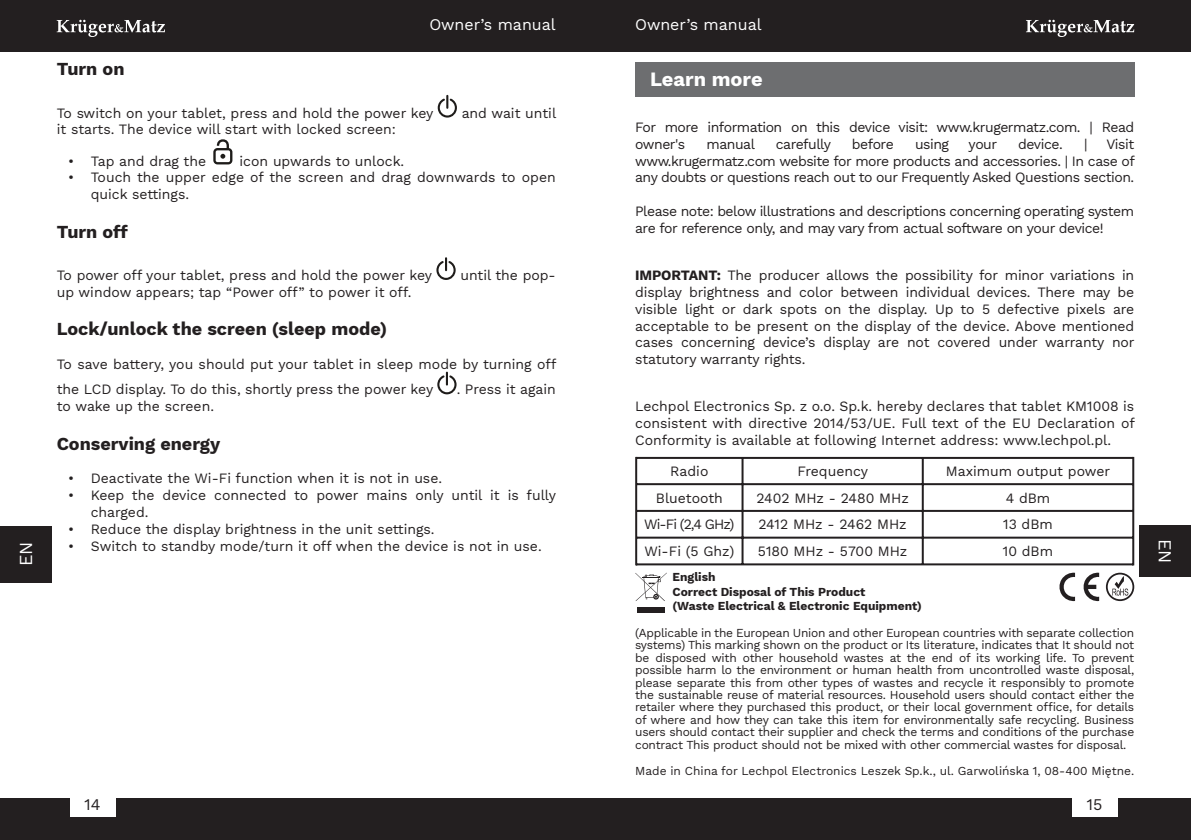
<style>
.page{position:relative;width:1191px;height:840px;background:#fff}
.page>*{position:absolute;margin:0;border:0;box-sizing:border-box;transform-origin:0 0}
.t1{font:700 20px "Work Sans";color:#fff}
.t2{font:700 18px "Work Sans";color:#231f20}
.t3{font:18px "Work Sans";color:#fff}
.t4{font:16px "Work Sans";color:#fff}
.t5{font:16px "Work Sans";color:#231f20}
.t6{font:14px/16.8px "Work Sans";color:#231f20}
.t7{font:14px/16.8px "Work Sans";letter-spacing:-.035em;color:#231f20}
.t8{font:12px/12.4px "Work Sans";letter-spacing:-.015em;color:#231f20;text-align:justify}
.t9{font:700 12px/14.4px "Work Sans";color:#231f20}
.s1{font-weight:700}
</style>
<div class="page">
<div style="left:0;top:525px;width:51px;height:57px;background:#231f20"></div>
<div style="left:595px;top:798px;width:596px;height:41px;background:#231f20"></div>
<div style="left:0;top:798px;width:595px;height:41px;background:#231f20"></div>
<div style="left:595px;top:0;width:596px;height:51px;background:#231f20"></div>
<div style="left:0;top:0;width:595px;height:51px;background:#231f20"></div>
<svg style="left:57px;top:20px;width:108px;height:17px"></svg>
<svg style="left:1026px;top:20px;width:108px;height:17px"></svg>
<div style="left:70px;top:793px;width:45px;height:23px;background:#fff"></div>
<div style="left:1071px;top:793px;width:46px;height:23px;background:#fff"></div>
<div style="left:1140px;top:525px;width:51px;height:51px;background:#231f20"></div>
<svg style="left:438px;top:95px;width:19px;height:22px"></svg>
<svg style="left:213px;top:139px;width:19px;height:25px"></svg>
<svg style="left:436px;top:257px;width:20px;height:23px"></svg>
<svg style="left:437px;top:371px;width:19px;height:23px"></svg>
<div style="left:635px;top:62px;width:499px;height:34px;background:#6d6e70"></div>
<div style="left:637px;top:606px;width:27px;height:6px;background:#231f20"></div>
<svg style="left:635px;top:572px;width:32px;height:28px"></svg>
<svg style="left:1106px;top:572px;width:28px;height:28px"></svg>
<svg style="left:1059px;top:572px;width:40px;height:29px"></svg>
<hr style="left:635px;top:456px;width:2px;height:109px;background:#231f20">
<hr style="left:1132px;top:456px;width:2px;height:109px;background:#231f20">
<hr style="left:741px;top:457px;width:2px;height:107px;background:#231f20">
<hr style="left:921px;top:457px;width:2px;height:107px;background:#231f20">
<hr style="left:636px;top:456px;width:497px;height:2px;background:#231f20">
<hr style="left:636px;top:483px;width:497px;height:2px;background:#231f20">
<hr style="left:636px;top:509px;width:497px;height:2px;background:#231f20">
<hr style="left:636px;top:536px;width:497px;height:2px;background:#231f20">
<hr style="left:636px;top:563px;width:497px;height:2px;background:#231f20">
<p class="t3" style="left:15px;top:566px;width:26px;rotate:-90deg">EN</p>
<p class="t4" style="left:429px;top:15px;width:128px">Owner’s manual</p>
<p class="t4" style="left:635px;top:15px;width:128px">Owner’s manual</p>
<p class="t2" style="left:57px;top:58px;width:69px">Turn on</p>
<p class="t6" style="left:57px;top:104px;width:378px">To switch on your tablet, press and hold the power key</p>
<p class="t6" style="left:462px;top:104px;width:96px">and wait until</p>
<p class="t6" style="left:57px;top:121px;width:341px">it starts. The device will start with locked screen:</p>
<p class="t6" style="left:68px;top:152px;width:140px">• Tap and drag the</p>
<p class="t6" style="left:239px;top:152px;width:166px">icon upwards to unlock.</p>
<p class="t6" style="left:91px;top:169px;width:466px;text-indent:-23px">• Touch the upper edge of the screen and drag downwards to open quick settings.</p>
<p class="t2" style="left:57px;top:221px;width:73px">Turn off</p>
<p class="t6" style="left:57px;top:266px;width:377px">To power off your tablet, press and hold the power key</p>
<p class="t6" style="left:460px;top:266px;width:97px">until the pop-</p>
<p class="t6" style="left:57px;top:283px;width:356px">up window appears; tap “Power off” to power it off.</p>
<p class="t2" style="left:57px;top:318px;width:332px">Lock/unlock the screen (sleep mode)</p>
<p class="t6" style="left:57px;top:351px;width:501px;line-height:25.4px">To save battery, you should put your tablet in sleep mode by turning off the LCD display. To do this, shortly press the power key</p>
<p class="t6" style="left:457px;top:381px;width:101px">. Press it again</p>
<p class="t6" style="left:57px;top:398px;width:159px">to wake up the screen.</p>
<p class="t2" style="left:57px;top:432px;width:165px">Conserving energy</p>
<p class="t6" style="left:68px;top:470px;width:375px">• Deactivate the Wi-Fi function when it is not in use.</p>
<p class="t6" style="left:91px;top:486px;width:467px;text-indent:-23px">• Keep the device connected to power mains only until it is fully charged.</p>
<p class="t6" style="left:68px;top:520px;width:368px">• Reduce the display brightness in the unit settings.</p>
<p class="t6" style="left:68px;top:537px;width:475px">• Switch to standby mode/turn it off when the device is not in use.</p>
<h1 class="t1" style="left:650px;top:67px;width:114px">Learn more</h1>
<p class="t7" style="left:635px;top:119px;width:500px">For more information on this device visit: www.krugermatz.com. | Read owner's</p>
<p class="t6" style="left:706px;top:135px;width:50px">manual</p>
<p class="t7" style="left:776px;top:135px;width:57px">carefully</p>
<p class="t6" style="left:852px;top:135px;width:43px">before</p>
<p class="t6" style="left:915px;top:135px;width:36px">using</p>
<p class="t6" style="left:968px;top:135px;width:30px">your</p>
<p class="t6" style="left:1018px;top:135px;width:46px">device.</p>
<p class="t6" style="left:1084px;top:135px;width:5px">|</p>
<p class="t6" style="left:635px;top:135px;width:501px;text-align:justify;text-indent:471px">Visit www.krugermatz.com website for more products and accessories. | In case of any doubts or questions reach out to our Frequently Asked Questions section.</p>
<p class="t7" style="left:635px;top:203px;width:500px">Please note: below illustrations and descriptions concerning operating system are for reference only, and may vary from actual software on your device!</p>
<p class="t6" style="left:635px;top:267px;width:501px;text-align:justify"><span class="s1">IMPORTANT:</span> The producer allows the possibility for minor variations in display brightness and color between individual devices. There may be visible light or dark spots on the display. Up to 5 defective pixels are acceptable to be present on the display of the device. Above mentioned cases concerning device’s display are not covered under warranty nor statutory warranty rights.</p>
<p class="t6" style="left:635px;top:397px;width:501px;text-align:justify">Lechpol Electronics Sp. z o.o. Sp.k. hereby declares that tablet KM1008 is consistent with directive 2014/53/UE. Full text of the EU Declaration of Conformity is available at following Internet address: www.lechpol.pl.</p>
<p class="t6" style="left:670px;top:462px;width:40px">Radio</p>
<p class="t6" style="left:797px;top:462px;width:72px">Frequency</p>
<p class="t6" style="left:946px;top:462px;width:166px">Maximum output power</p>
<p class="t6" style="left:656px;top:489px;width:69px">Bluetooth</p>
<p class="t6" style="left:756px;top:489px;width:154px">2402 MHz - 2480 MHz</p>
<p class="t6" style="left:1005px;top:489px;width:46px">4 dBm</p>
<p class="t6" style="left:644px;top:516px;width:92px">Wi-Fi (2,4 GHz)</p>
<p class="t6" style="left:758px;top:516px;width:150px">2412 MHz - 2462 MHz</p>
<p class="t6" style="left:1003px;top:516px;width:51px">13 dBm</p>
<p class="t6" style="left:644px;top:542px;width:91px">Wi-Fi (5 Ghz)</p>
<p class="t6" style="left:758px;top:542px;width:151px">5180 MHz - 5700 MHz</p>
<p class="t6" style="left:1003px;top:542px;width:52px">10 dBm</p>
<p class="t9" style="left:672px;top:569px;width:251px">English<br>Correct Disposal of This Product<br>(Waste Electrical &amp; Electronic Equipment)</p>
<p class="t8" style="left:635px;top:626px;width:500px">(Applicable in the European Union and other European countries with separate collection systems) This marking shown on the product or Its literature, indicates that It should not be disposed with other household wastes at the end of its working life. To prevent possible harm lo the environment or human health from uncontrolled waste disposal, please separate this from other types of wastes and recycle it responsibly to promote the sustainable reuse of material resources. Household users should contact either the retailer where they purchased this product, or their local government office, for details of where and how they can take this item for environmentally safe recycling. Business users should contact their supplier and check the terms and conditions of the purchase contract This product should not be mixed with other commercial wastes for disposal.</p>
<p class="t8" style="left:635px;top:764px;width:500px">Made in China for Lechpol Electronics Leszek Sp.k., ul. Garwolińska 1, 08-400 Miętne.</p>
<p class="t5" style="left:85px;top:794px;width:18px">14</p>
<p class="t5" style="left:1086px;top:794px;width:17px">15</p>
<p class="t3" style="left:1175px;top:538px;width:26px;rotate:90deg">EN</p>
</div>
